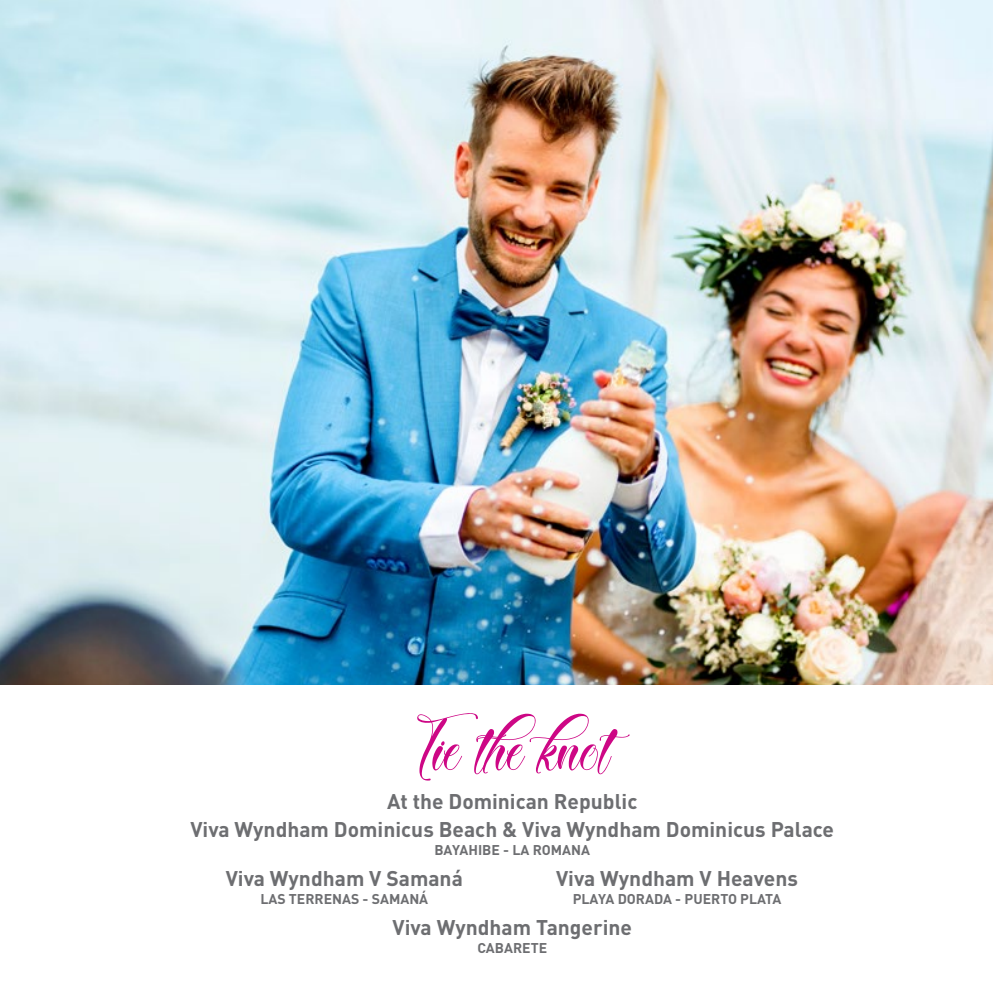
<style>
.page{position:relative;width:993px;height:1008px;background:#fff}
.page>*{position:absolute;margin:0;border:0;box-sizing:border-box;transform-origin:0 0}
.t1{font:63px "Broken Heart";color:#cd0785}
.t2{font:700 21px "DIN";color:#6d6e71}
.t3{font:700 14px "DIN";color:#6d6e71}
</style>
<div class="page">
<img style="left:0;top:0;width:992px;height:683px">
<h1 class="t1" style="left:414px;top:711px;width:198px">Tie the knot</h1>
<p class="t2" style="left:387px;top:787px;width:252px">At the Dominican Republic</p>
<p class="t2" style="left:190px;top:814px;width:645px">Viva Wyndham Dominicus Beach &amp; Viva Wyndham Dominicus Palace</p>
<p class="t3" style="left:434px;top:840px;width:157px">BAYAHIBE - LA ROMANA</p>
<p class="t2" style="left:226px;top:863px;width:239px">Viva Wyndham V Samaná</p>
<p class="t2" style="left:556px;top:863px;width:243px">Viva Wyndham V Heavens</p>
<p class="t3" style="left:260px;top:889px;width:169px">LAS TERRENAS - SAMANÁ</p>
<p class="t3" style="left:572px;top:889px;width:210px">PLAYA DORADA - PUERTO PLATA</p>
<p class="t2" style="left:392px;top:912px;width:241px">Viva Wyndham Tangerine</p>
<p class="t3" style="left:477px;top:938px;width:71px">CABARETE</p>
</div>
